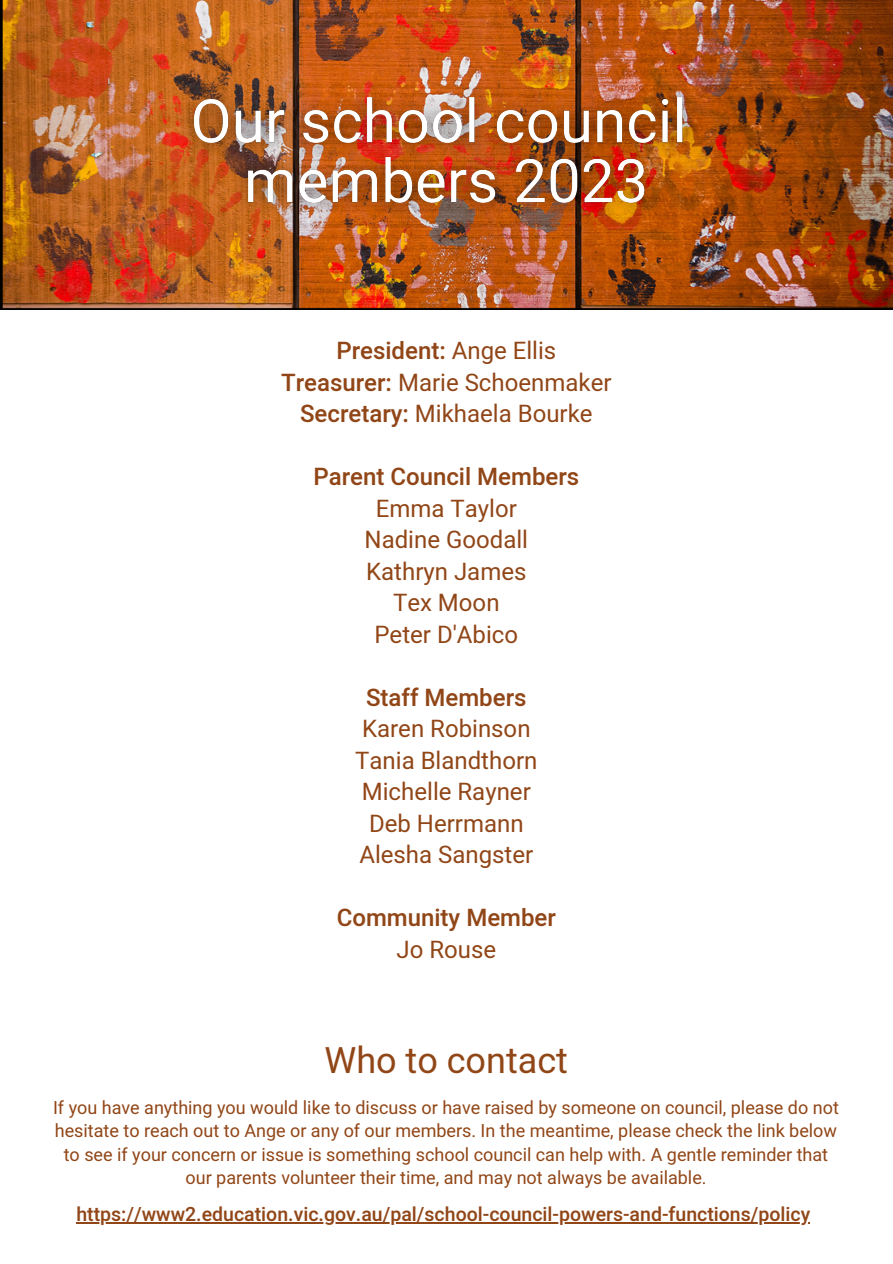
<style>
.page{position:relative;width:893px;height:1264px;background:#fff}
.page>*{position:absolute;margin:0;border:0;box-sizing:border-box;transform-origin:0 0}
.t1{font:36px "Heebo";color:#914617}
.t2{font:24px "Heebo";color:#914617}
.t3{font:500 24px "Heebo";color:#914617}
.t4{font:500 19.5px "Heebo";color:#914617}
.t5{font:18px/23.5px "Heebo";color:#914617;text-align:center}
.s1{font-weight:400}
.s2{font-weight:500}
</style>
<div class="page">
<img style="left:0;top:0;width:892px;height:310px">
<img style="left:168px;top:72px;width:544px;height:159px">
<hr style="left:76px;top:1221px;width:734px;height:2px;background:#914617">
<p class="t3" style="left:336px;top:334px;width:221px">President: <span class="s1">Ange Ellis</span></p>
<p class="t2" style="left:281px;top:366px;width:332px"><span class="s2">Treasurer:</span> Marie Schoenmaker</p>
<p class="t2" style="left:300px;top:397px;width:294px"><span class="s2">Secretary:</span> Mikhaela Bourke</p>
<p class="t3" style="left:313px;top:460px;width:267px">Parent Council Members</p>
<p class="t2" style="left:376px;top:492px;width:142px">Emma Taylor</p>
<p class="t2" style="left:364px;top:523px;width:165px">Nadine Goodall</p>
<p class="t2" style="left:366px;top:554px;width:162px">Kathryn James</p>
<p class="t2" style="left:393px;top:586px;width:108px">Tex Moon</p>
<p class="t2" style="left:374px;top:617px;width:145px">Peter D'Abico</p>
<p class="t3" style="left:366px;top:680px;width:162px">Staff Members</p>
<p class="t2" style="left:362px;top:712px;width:170px">Karen Robinson</p>
<p class="t2" style="left:355px;top:743px;width:184px">Tania Blandthorn</p>
<p class="t2" style="left:362px;top:775px;width:170px">Michelle Rayner</p>
<p class="t2" style="left:369px;top:806px;width:156px">Deb Herrmann</p>
<p class="t2" style="left:359px;top:838px;width:175px">Alesha Sangster</p>
<p class="t3" style="left:337px;top:901px;width:221px">Community Member</p>
<p class="t2" style="left:396px;top:932px;width:101px">Jo Rouse</p>
<p class="t1" style="left:324px;top:1034px;width:245px">Who to contact</p>
<p class="t5" style="left:53px;top:1096px;width:787px">If you have anything you would like to discuss or have raised by someone on council, please do not hesitate to reach out to Ange or any of our members. In the meantime, please check the link below to see if your concern or issue is something school council can help with. A gentle reminder that our parents volunteer their time, and may not always be available.</p>
<p class="t4" style="left:76px;top:1200px;width:735px">https://www2.education.vic.gov.au/pal/school-council-powers-and-functions/policy</p>
</div>
